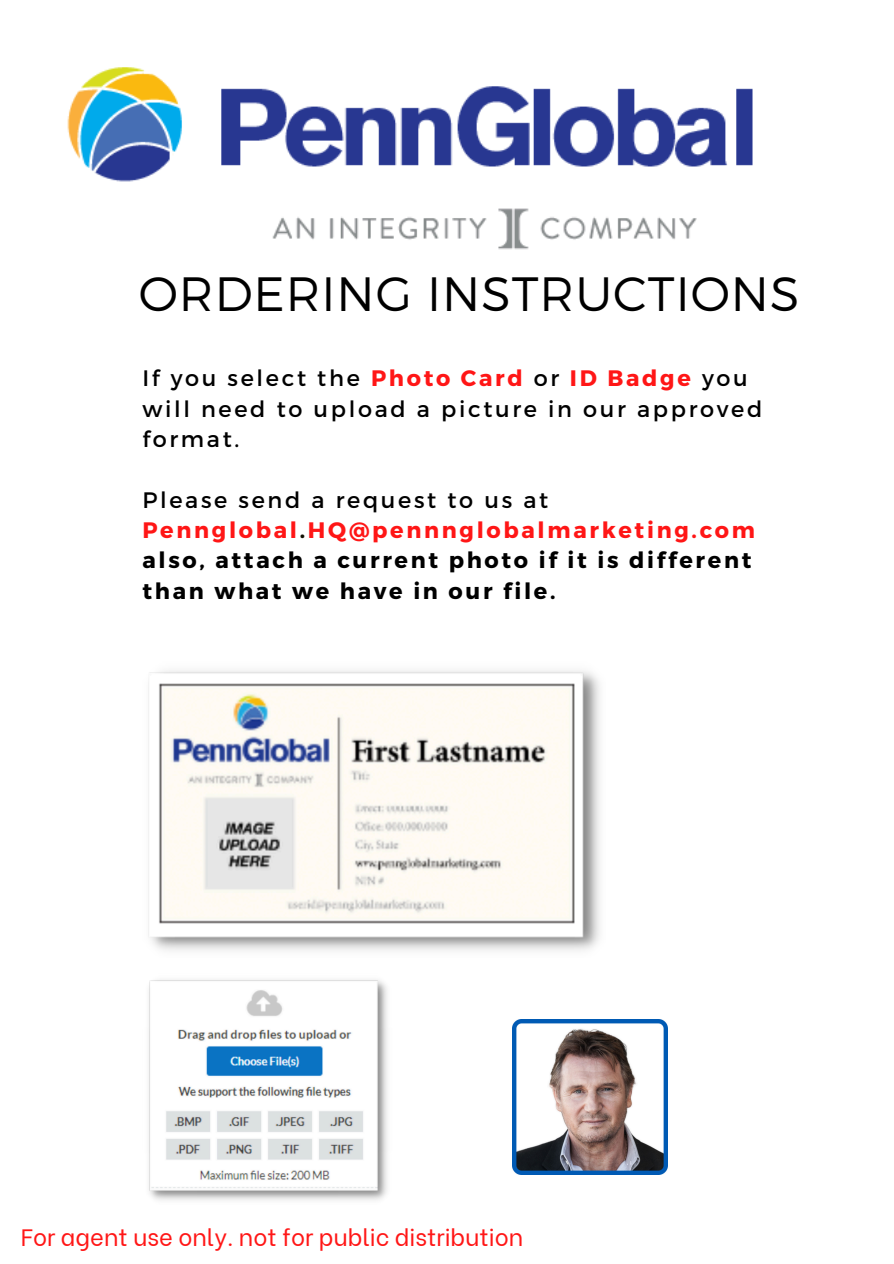
<style>
.page{position:relative;width:894px;height:1264px;background:#fff}
.page>*{position:absolute;margin:0;border:0;box-sizing:border-box;transform-origin:0 0}
.t1{font:300 48.15px "Montserrat";letter-spacing:.02em;color:#000}
.t2{font:23.7px "Be Vietnam";color:#ff1616}
.t3{font:22.35px/30.3px "Montserrat";letter-spacing:.12em;color:#000}
.t4{font:700 22.35px/30.3px "Montserrat";letter-spacing:.12em;color:#000}
.t5{font:700 22.35px "Montserrat";letter-spacing:.12em;color:#ff1616}
.s1{font-weight:700;color:#ff1616}
.s2{color:#100f02}
</style>
<div class="page">
<img style="left:67px;top:67px;width:686px;height:183px">
<img style="left:148px;top:670px;width:452px;height:281px">
<img style="left:149px;top:980px;width:239px;height:220px">
<img style="left:512px;top:1019px;width:155px;height:155px">
<p class="t1" style="left:139px;top:262px;width:662px">ORDERING INSTRUCTIONS</p>
<p class="t3" style="left:142px;top:362px;width:621px">If you select the <span class="s1">Photo Card</span> or <span class="s1">ID Badge</span> you will need to upload a picture in our approved format.</p>
<p class="t3" style="left:142px;top:483px;width:407px">Please send a request to us at</p>
<p class="t5" style="left:142px;top:515px;width:614px">Pennglobal<span class="s2">.</span>HQ@pennnglobalmarketing.com</p>
<p class="t4" style="left:142px;top:544px;width:610px">also, attach a current photo if it is different than what we have in our file.</p>
<p class="t2" style="left:21px;top:1217px;width:504px">For agent use only. not for public distribution</p>
</div>
